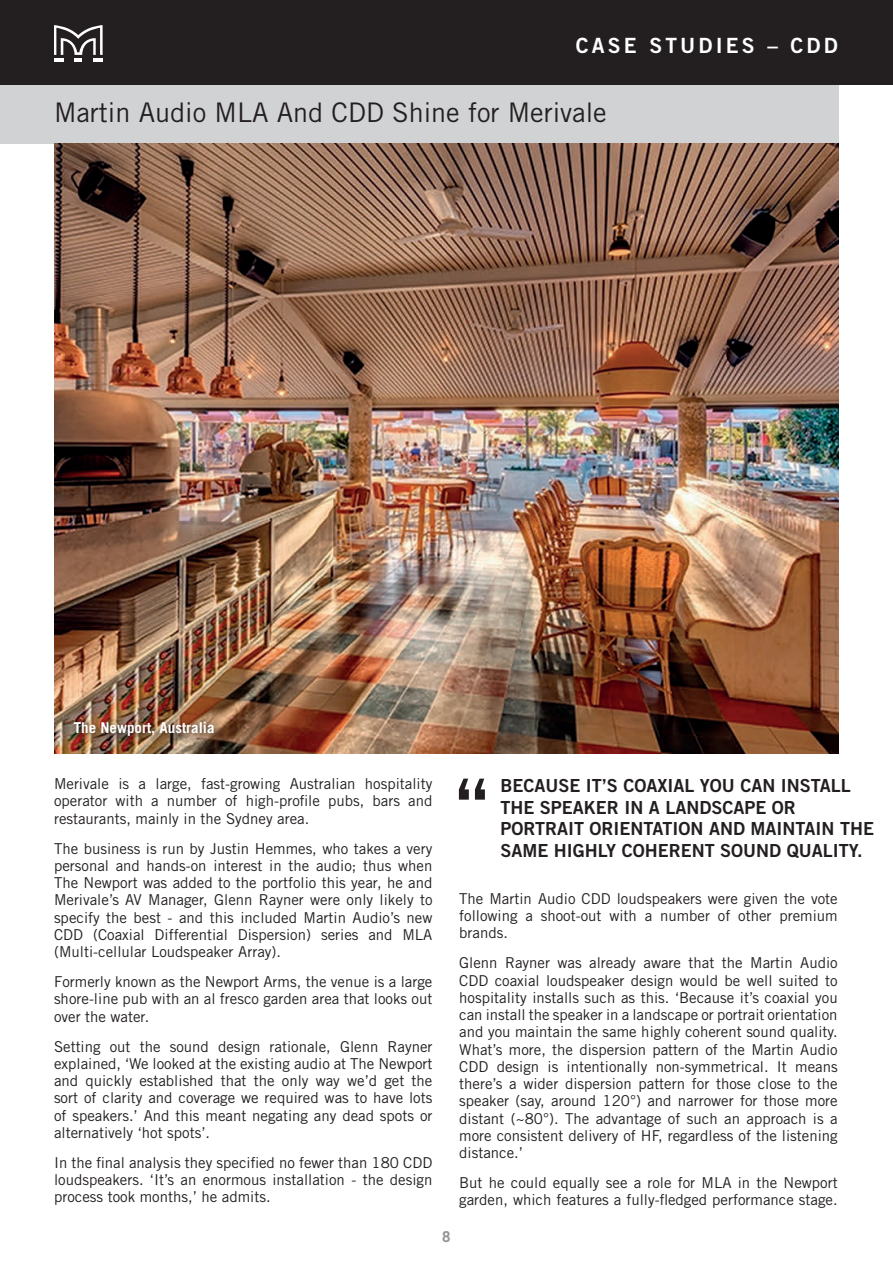
<style>
.page{position:relative;width:893px;height:1263px;background:#fff}
.page>*{position:absolute;margin:0;border:0;box-sizing:border-box;transform-origin:0 0}
.t1{font:72px "Trade Gothic Bold Two";color:#231f20}
.t2{font:27px "Trade Gothic";color:#231f20}
.t3{font:21px "Trade Gothic Bold Two";letter-spacing:.15em;color:#fff}
.t4{font:18px/21.6px "Trade Gothic Bold Two";color:#231f20}
.t5{font:15px/17.2px "Trade Gothic";color:#231f20;text-align:justify}
.t6{font:700 15px "Trade Gothic";color:#fff}
.t7{font:700 15px "Trade Gothic";color:#939598}
</style>
<div class="page">
<div style="left:0;top:0;width:893px;height:85px;background:#231f20"></div>
<svg style="left:54px;top:25px;width:49px;height:36px"></svg>
<div style="left:0;top:85px;width:839px;height:58px;background:#d1d2d4"></div>
<img style="left:54px;top:143px;width:785px;height:610px">
<img style="left:69px;top:717px;width:155px;height:29px">
<h3 class="t3" style="left:576px;top:33px;width:263px">CASE STUDIES – CDD</h3>
<h2 class="t2" style="left:54px;top:96px;width:554px">Martin Audio MLA And CDD Shine for Merivale</h2>
<p class="t6" style="left:74px;top:718px;width:142px">The Newport, Australia</p>
<p class="t5" style="left:54px;top:775px;width:380px">Merivale is a large, fast-growing Australian hospitality operator with a number of high-profile pubs, bars and restaurants, mainly in the Sydney area.</p>
<p class="t5" style="left:54px;top:839px;width:380px">The business is run by Justin Hemmes, who takes a very personal and hands-on interest in the audio; thus when The Newport was added to the portfolio this year, he and Merivale’s AV Manager, Glenn Rayner were only likely to specify the best - and this included Martin Audio’s new CDD (Coaxial Differential Dispersion) series and MLA (Multi-cellular Loudspeaker Array).</p>
<p class="t5" style="left:54px;top:973px;width:380px">Formerly known as the Newport Arms, the venue is a large shore-line pub with an al fresco garden area that looks out over the water.</p>
<p class="t5" style="left:54px;top:1037px;width:380px">Setting out the sound design rationale, Glenn Rayner explained, ‘We looked at the existing audio at The Newport and quickly established that the only way we’d get the sort of clarity and coverage we required was to have lots of speakers.’ And this meant negating any dead spots or alternatively ‘hot spots’.</p>
<p class="t5" style="left:54px;top:1154px;width:380px">In the final analysis they specified no fewer than 180 CDD loudspeakers. ‘It’s an enormous installation - the design process took months,’ he admits.</p>
<h1 class="t1" style="left:456px;top:761px;width:33px">“</h1>
<p class="t4" style="left:500px;top:774px;width:375px">BECAUSE IT’S COAXIAL YOU CAN INSTALL THE SPEAKER IN A LANDSCAPE OR PORTRAIT ORIENTATION AND MAINTAIN THE SAME HIGHLY COHERENT SOUND QUALITY.</p>
<p class="t7" style="left:442px;top:1227px;width:10px">8</p>
<p class="t5" style="left:459px;top:890px;width:380px">The Martin Audio CDD loudspeakers were given the vote following a shoot-out with a number of other premium brands.</p>
<p class="t5" style="left:459px;top:954px;width:380px">Glenn Rayner was already aware that the Martin Audio CDD coaxial loudspeaker design would be well suited to hospitality installs such as this. ‘Because it’s coaxial you can install the speaker in a landscape or portrait orientation and you maintain the same highly coherent sound quality.<br>What’s more, the dispersion pattern of the Martin Audio CDD design is intentionally non-symmetrical. It means there’s a wider dispersion pattern for those close to the speaker (say, around 120°) and narrower for those more distant (~80°). The advantage of such an approach is a more consistent delivery of HF, regardless of the listening distance.’</p>
<p class="t5" style="left:459px;top:1174px;width:380px">But he could equally see a role for MLA in the Newport garden, which features a fully-fledged performance stage.</p>
</div>
